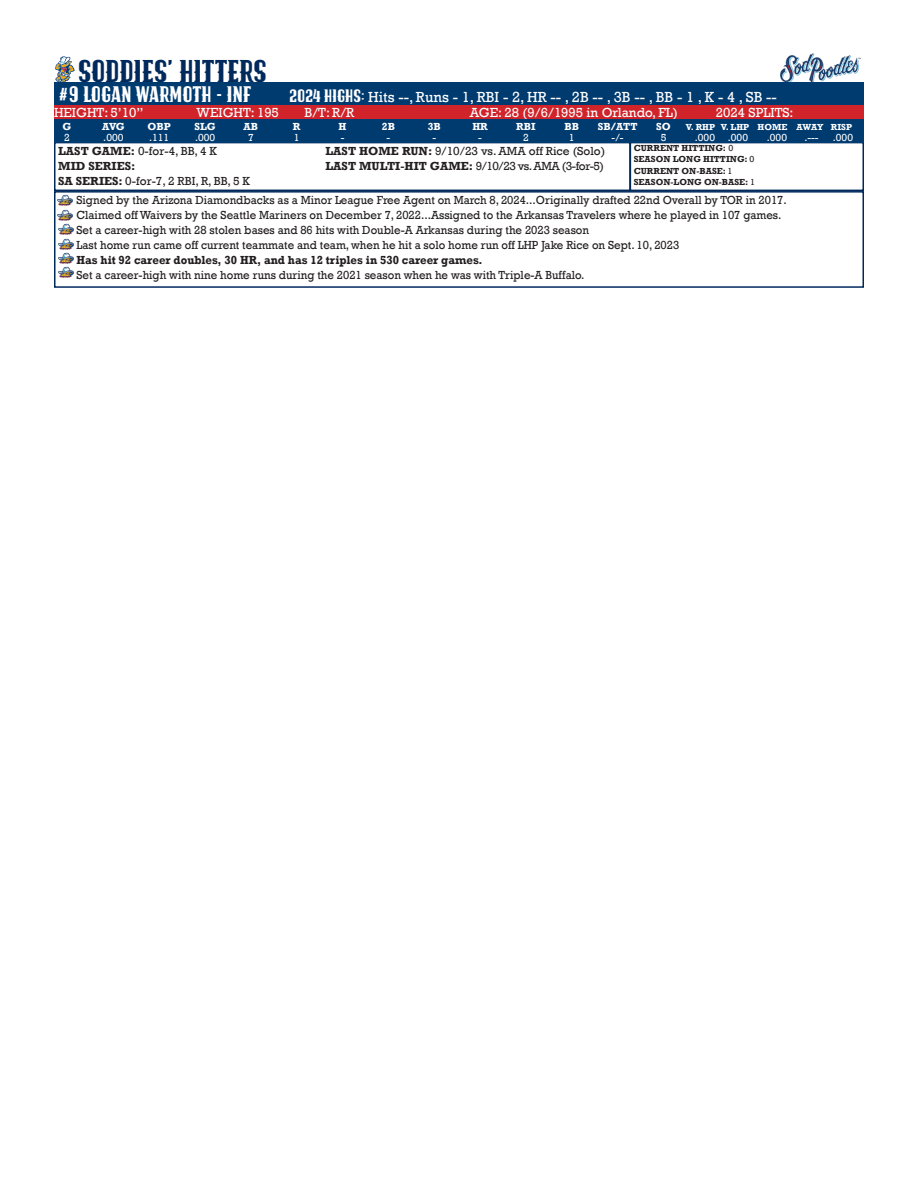
<style>
.page{position:relative;width:918px;height:1188px;background:#fff}
.page>*{position:absolute;margin:0;border:0;box-sizing:border-box;transform-origin:0 0}
.t1{font:31.5px "Amarillo Sod Poodles";color:#00295c}
.Batter_splits{font:22.5px "Amarillo Sod Poodles";color:#fff}
.Batter_splits-2{font:15px "Rockwell";color:#fff}
.t2{font:13.5px "Rockwell";color:#fff}
.t3{font:12px "Rockwell";color:#231f20;scale:.96 1}
.t4{font:12px "Rockwell";color:#231f20}
.t5{font:700 12px "Rockwell";color:#231f20;scale:.96 1}
.t6{font:12px "Rockwell";letter-spacing:-.04em;color:#231f20}
.t7{font:700 12px "Rockwell";color:#231f20}
.t8{font:10.5px "Rockwell";color:#fff}
.t9{font:700 10.5px "Rockwell";color:#fff}
.t10{font:700 9px "Rockwell";color:#231f20}
.t11{font:700 9px "Rockwell";color:#fff}
.s1{font-family:"Amarillo Sod Poodles";font-size:18px}
.s2{font-weight:700}
.s3{font-weight:400}
</style>
<div class="page">
<img style="left:780px;top:53px;width:81px;height:29px">
<svg style="left:55px;top:56px;width:20px;height:26px"></svg>
<div style="left:54px;top:82px;width:810px;height:23px;background:#003b70"></div>
<div style="left:54px;top:142px;width:577px;height:49px;border:2px solid #00295c"></div>
<div style="left:630px;top:142px;width:234px;height:49px;border:2px solid #00295c"></div>
<div style="left:54px;top:105px;width:810px;height:15px;background:#d1232a"></div>
<div style="left:54px;top:120px;width:810px;height:11px;background:#003b70"></div>
<div style="left:54px;top:131px;width:810px;height:12px;background:#003b70"></div>
<div style="left:54px;top:191px;width:810px;height:97px;border:2px solid #00295c"></div>
<img style="left:56px;top:193px;width:18px;height:13px">
<img style="left:56px;top:209px;width:17px;height:13px">
<img style="left:58px;top:224px;width:16px;height:54px">
<p class="t1" style="left:78px;top:57px;width:190px">SODDIES’ HITTERS</p>
<p class="Batter_splits" style="left:59px;top:84px;width:194px">#9 LOGAN WARMOTH - INF</p>
<p class="Batter_splits-2" style="left:290px;top:88px;width:489px"><span class="s1">2024 HIGHS:</span> Hits --, Runs - 1, RBI - 2, HR -- , 2B -- , 3B -- , BB - 1 , K - 4 , SB --</p>
<p class="t2" style="left:54px;top:105px;width:91px">HEIGHT: 5’10”</p>
<p class="t2" style="left:197px;top:105px;width:84px">WEIGHT: 195</p>
<p class="t2" style="left:305px;top:105px;width:51px">B/T: R/R</p>
<p class="t2" style="left:470px;top:105px;width:210px">AGE: 28 (9/6/1995 in Orlando, FL)</p>
<p class="t2" style="left:716px;top:105px;width:79px">2024 SPLITS:</p>
<p class="t9" style="left:63px;top:120px;width:10px">G</p>
<p class="t9" style="left:102px;top:120px;width:24px">AVG</p>
<p class="t9" style="left:148px;top:120px;width:25px">OBP</p>
<p class="t9" style="left:194px;top:120px;width:23px">SLG</p>
<p class="t9" style="left:244px;top:120px;width:16px">AB</p>
<p class="t9" style="left:293px;top:120px;width:9px">R</p>
<p class="t9" style="left:339px;top:120px;width:9px">H</p>
<p class="t9" style="left:382px;top:120px;width:15px">2B</p>
<p class="t9" style="left:428px;top:120px;width:15px">3B</p>
<p class="t9" style="left:472px;top:120px;width:17px">HR</p>
<p class="t9" style="left:516px;top:120px;width:21px">RBI</p>
<p class="t9" style="left:565px;top:120px;width:16px">BB</p>
<p class="t9" style="left:598px;top:120px;width:41px">SB/ATT</p>
<p class="t9" style="left:656px;top:120px;width:16px">SO</p>
<p class="t11" style="left:686px;top:121px;width:168px">V. RHP V. LHP HOME AWAY RISP</p>
<p class="t8" style="left:64px;top:132px;width:7px">2</p>
<p class="t8" style="left:103px;top:132px;width:22px">.000</p>
<p class="t8" style="left:149px;top:132px;width:22px">.111</p>
<p class="t8" style="left:195px;top:132px;width:22px">.000</p>
<p class="t8" style="left:248px;top:132px;width:7px">7</p>
<p class="t8" style="left:294px;top:132px;width:7px">1</p>
<p class="t8" style="left:341px;top:132px;width:5px">-</p>
<p class="t8" style="left:387px;top:132px;width:5px">-</p>
<p class="t8" style="left:432px;top:132px;width:5px">-</p>
<p class="t8" style="left:478px;top:132px;width:5px">-</p>
<p class="t8" style="left:523px;top:132px;width:7px">2</p>
<p class="t8" style="left:569px;top:132px;width:7px">1</p>
<p class="t8" style="left:612px;top:132px;width:14px">-/-</p>
<p class="t8" style="left:661px;top:132px;width:7px">5</p>
<p class="t8" style="left:695px;top:132px;width:55px">.000 .000</p>
<p class="t8" style="left:767px;top:132px;width:22px">.000</p>
<p class="t8" style="left:804px;top:132px;width:16px">.---</p>
<p class="t8" style="left:833px;top:132px;width:22px">.000</p>
<p class="t4" style="left:58px;top:144px;width:160px"><span class="s2">LAST GAME:</span> 0-for-4, BB, 4 K</p>
<p class="t4" style="left:326px;top:144px;width:281px"><span class="s2">LAST HOME RUN:</span> 9/10/23 vs. AMA off Rice (Solo)</p>
<p class="t7" style="left:58px;top:158px;width:79px">MID SERIES:</p>
<p class="t6" style="left:326px;top:159px;width:280px"><span class="s2">LAST MULTI-HIT GAME:</span> 9/10/23 vs. AMA (3-for-5)</p>
<p class="t4" style="left:58px;top:174px;width:193px"><span class="s2">SA SERIES:</span> 0-for-7, 2 RBI, R, BB, 5 K</p>
<p class="t10" style="left:634px;top:143px;width:101px">CURRENT HITTING: <span class="s3">0</span></p>
<p class="t10" style="left:634px;top:154px;width:122px">SEASON LONG HITTING: <span class="s3">0</span></p>
<p class="t10" style="left:634px;top:165px;width:100px">CURRENT ON-BASE: <span class="s3">1</span></p>
<p class="t10" style="left:634px;top:176px;width:123px">SEASON-LONG ON-BASE: <span class="s3">1</span></p>
<p class="t3" style="left:76px;top:193px;width:741px">Signed by the Arizona Diamondbacks as a Minor League Free Agent on March 8, 2024...Originally drafted 22nd Overall by TOR in 2017.</p>
<p class="t3" style="left:76px;top:208px;width:736px">Claimed off Waivers by the Seattle Mariners on December 7, 2022...Assigned to the Arkansas Travelers where he played in 107 games.</p>
<p class="t3" style="left:76px;top:223px;width:535px">Set a career-high with 28 stolen bases and 86 hits with Double-A Arkansas during the 2023 season</p>
<p class="t3" style="left:76px;top:238px;width:629px">Last home run came off current teammate and team, when he hit a solo home run off LHP Jake Rice on Sept. 10, 2023</p>
<p class="t5" style="left:76px;top:253px;width:425px">Has hit 92 career doubles, 30 HR, and has 12 triples in 530 career games.</p>
<p class="t3" style="left:76px;top:268px;width:531px">Set a career-high with nine home runs during the 2021 season when he was with Triple-A Buffalo.</p>
</div>
